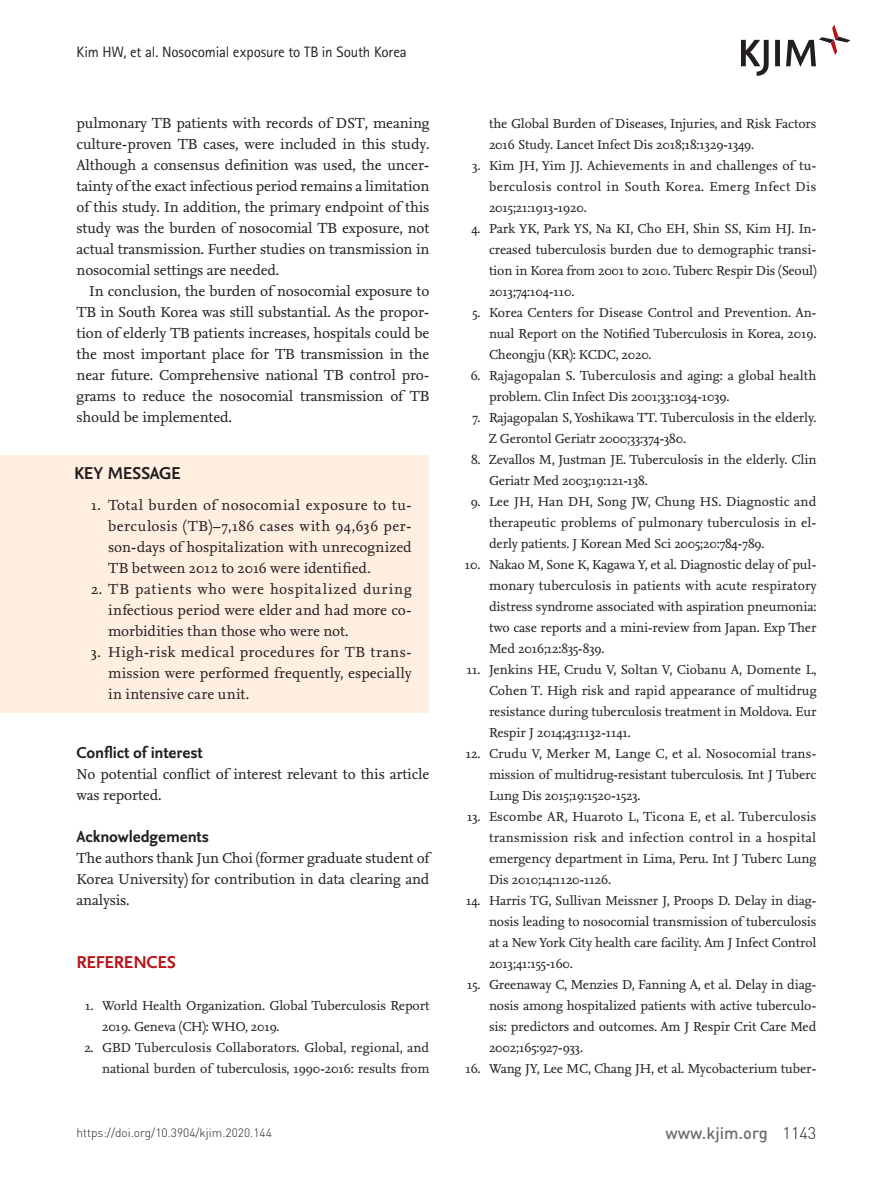
<style>
.page{position:relative;width:893px;height:1191px;background:#fff}
.page>*{position:absolute;margin:0;border:0;box-sizing:border-box;transform-origin:0 0}
.제목1{font:700 18px "Nexus Sans";letter-spacing:-.025em;color:#bb1018}
.키메세지제목{font:700 18px "Nexus Sans";letter-spacing:-.02em;color:#231f20}
.제목2{font:700 16.5px "Nexus Sans";letter-spacing:-.01em;color:#231f20}
.t1{font:500 16.5px "DIN Pro";color:#6c6d70}
.t2{font:300 16.5px "DIN Pro";color:#231f20}
.들였쓰기_본문{font:15px/21px "Nexus Serif";letter-spacing:-.01em;color:#231f20;text-align:justify}
.본문첫단락{font:15px/21px "Nexus Serif";letter-spacing:-.01em;color:#231f20}
.t3{font:15px "Rotis Sans Serif Std";letter-spacing:-.005em;color:#231f20}
.t4{font:13.5px/21px "Nexus Serif";letter-spacing:-.01em;color:#231f20;text-align:justify}
.t5{font:300 12px "DIN Pro";color:#231f20}
</style>
<div class="page">
<svg style="left:741px;top:25px;width:109px;height:51px"></svg>
<div style="left:0;top:455px;width:429px;height:258px;background:#feefe1"></div>
<p class="t3" style="left:77px;top:43px;width:332px">Kim HW, et al. Nosocomial exposure to TB in South Korea</p>
<p class="들였쓰기_본문" style="left:77px;top:112px;width:354px">pulmonary TB patients with records of DST, meaning culture-proven TB cases, were included in this study.<br>Although a consensus definition was used, the uncer&shy;tainty of the exact infectious period remains a limitation of this study. In addition, the primary endpoint of this study was the burden of nosocomial TB exposure, not actual transmission. Further studies on transmission in nosocomial settings are needed.</p>
<p class="들였쓰기_본문" style="left:77px;top:280px;width:354px;text-indent:13px">In conclusion, the burden of nosocomial exposure to TB in South Korea was still substantial. As the propor&shy;tion of elderly TB patients increases, hospitals could be the most important place for TB transmission in the near future. Comprehensive national TB control pro&shy;grams to reduce the nosocomial transmission of TB should be implemented.</p>
<p class="키메세지제목" style="left:74px;top:461px;width:108px">KEY MESSAGE</p>
<p class="들였쓰기_본문" style="left:108px;top:494px;width:305px;text-indent:-17px">1. Total burden of nosocomial exposure to tu&shy;berculosis (TB)–7,186 cases with 94,636 per&shy;son-days of hospitalization with unrecognized TB between 2012 to 2016 were identified.</p>
<p class="들였쓰기_본문" style="left:108px;top:578px;width:305px;text-indent:-17px">2. TB patients who were hospitalized during infectious period were elder and had more co&shy;morbidities than those who were not.</p>
<p class="들였쓰기_본문" style="left:108px;top:641px;width:305px;text-indent:-17px">3. High-risk medical procedures for TB trans&shy;mission were performed frequently, especially in intensive care unit.</p>
<p class="제목2" style="left:77px;top:742px;width:128px">Conflict of interest</p>
<p class="본문첫단락" style="left:77px;top:763px;width:354px">No potential conflict of interest relevant to this article was reported.</p>
<p class="제목2" style="left:77px;top:826px;width:134px">Acknowledgements</p>
<p class="본문첫단락" style="left:77px;top:847px;width:354px;text-align:justify">The authors thank Jun Choi (former graduate student of Korea University) for contribution in data clearing and analysis.</p>
<p class="제목1" style="left:77px;top:950px;width:101px">REFERENCES</p>
<p class="t4" style="left:102px;top:994px;width:329px;text-indent:-17px">1. World Health Organization. Global Tuberculosis Report<br>2019. Geneva (CH): WHO, 2019.</p>
<p class="t4" style="left:84px;top:1036px;width:347px;text-align:right">2. GBD Tuberculosis Collaborators. Global, regional, and national burden of tuberculosis, 1990-2016: results from</p>
<p class="t4" style="left:489px;top:112px;width:329px">the Global Burden of Diseases, Injuries, and Risk Factors<br>2016 Study. Lancet Infect Dis 2018;18:1329-1349.</p>
<p class="t4" style="left:489px;top:154px;width:329px;text-indent:-17px">3. Kim JH, Yim JJ. Achievements in and challenges of tu&shy;berculosis control in South Korea. Emerg Infect Dis 2015;21:1913-1920.</p>
<p class="t4" style="left:489px;top:217px;width:329px;text-indent:-18px">4. Park YK, Park YS, Na KI, Cho EH, Shin SS, Kim HJ. In&shy;creased tuberculosis burden due to demographic transi&shy;tion in Korea from 2001 to 2010. Tuberc Respir Dis (Seoul)<br>2013;74:104-110.</p>
<p class="t4" style="left:489px;top:301px;width:329px;text-indent:-17px">5. Korea Centers for Disease Control and Prevention. An&shy;nual Report on the Notified Tuberculosis in Korea, 2019.<br>Cheongju (KR): KCDC, 2020.</p>
<p class="t4" style="left:489px;top:364px;width:329px;text-indent:-18px">6. Rajagopalan S. Tuberculosis and aging: a global health problem. Clin Infect Dis 2001;33:1034-1039.</p>
<p class="t4" style="left:489px;top:406px;width:329px;text-indent:-17px">7. Rajagopalan S, Yoshikawa TT. Tuberculosis in the elderly.<br>Z Gerontol Geriatr 2000;33:374-380.</p>
<p class="t4" style="left:489px;top:448px;width:329px;text-indent:-18px">8. Zevallos M, Justman JE. Tuberculosis in the elderly. Clin<br>Geriatr Med 2003;19:121-138.</p>
<p class="t4" style="left:489px;top:490px;width:329px;text-indent:-18px">9. Lee JH, Han DH, Song JW, Chung HS. Diagnostic and therapeutic problems of pulmonary tuberculosis in el&shy;derly patients. J Korean Med Sci 2005;20:784-789.</p>
<p class="t4" style="left:489px;top:553px;width:329px;text-indent:-24px">10. Nakao M, Sone K, Kagawa Y, et al. Diagnostic delay of pul&shy;monary tuberculosis in patients with acute respiratory distress syndrome associated with aspiration pneumonia: two case reports and a mini-review from Japan. Exp Ther Med 2016;12:835-839.</p>
<p class="t4" style="left:489px;top:658px;width:329px;text-indent:-22px">11. Jenkins HE, Crudu V, Soltan V, Ciobanu A, Domente L, Cohen T. High risk and rapid appearance of multidrug resistance during tuberculosis treatment in Moldova. Eur Respir J 2014;43:1132-1141.</p>
<p class="t4" style="left:489px;top:742px;width:329px;text-indent:-23px">12. Crudu V, Merker M, Lange C, et al. Nosocomial trans&shy;mission of multidrug-resistant tuberculosis. Int J Tuberc Lung Dis 2015;19:1520-1523.</p>
<p class="t4" style="left:489px;top:805px;width:329px;text-indent:-22px">13. Escombe AR, Huaroto L, Ticona E, et al. Tuberculosis transmission risk and infection control in a hospital emergency department in Lima, Peru. Int J Tuberc Lung Dis 2010;14:1120-1126.</p>
<p class="t4" style="left:489px;top:889px;width:329px;text-indent:-23px">14. Harris TG, Sullivan Meissner J, Proops D. Delay in diag&shy;nosis leading to nosocomial transmission of tuberculosis at a New York City health care facility. Am J Infect Control 2013;41:155-160.</p>
<p class="t4" style="left:489px;top:973px;width:329px;text-indent:-22px">15. Greenaway C, Menzies D, Fanning A, et al. Delay in diag&shy;nosis among hospitalized patients with active tuberculo&shy;sis: predictors and outcomes. Am J Respir Crit Care Med 2002;165:927-933.</p>
<p class="t4" style="left:465px;top:1057px;width:353px">16. Wang JY, Lee MC, Chang JH, et al. Mycobacterium tuber-</p>
<p class="t5" style="left:77px;top:1124px;width:197px">https://doi.org/10.3904/kjim.2020.144</p>
<p class="t1" style="left:666px;top:1121px;width:104px">www.kjim.org</p>
<p class="t2" style="left:782px;top:1121px;width:35px">1143</p>
</div>
